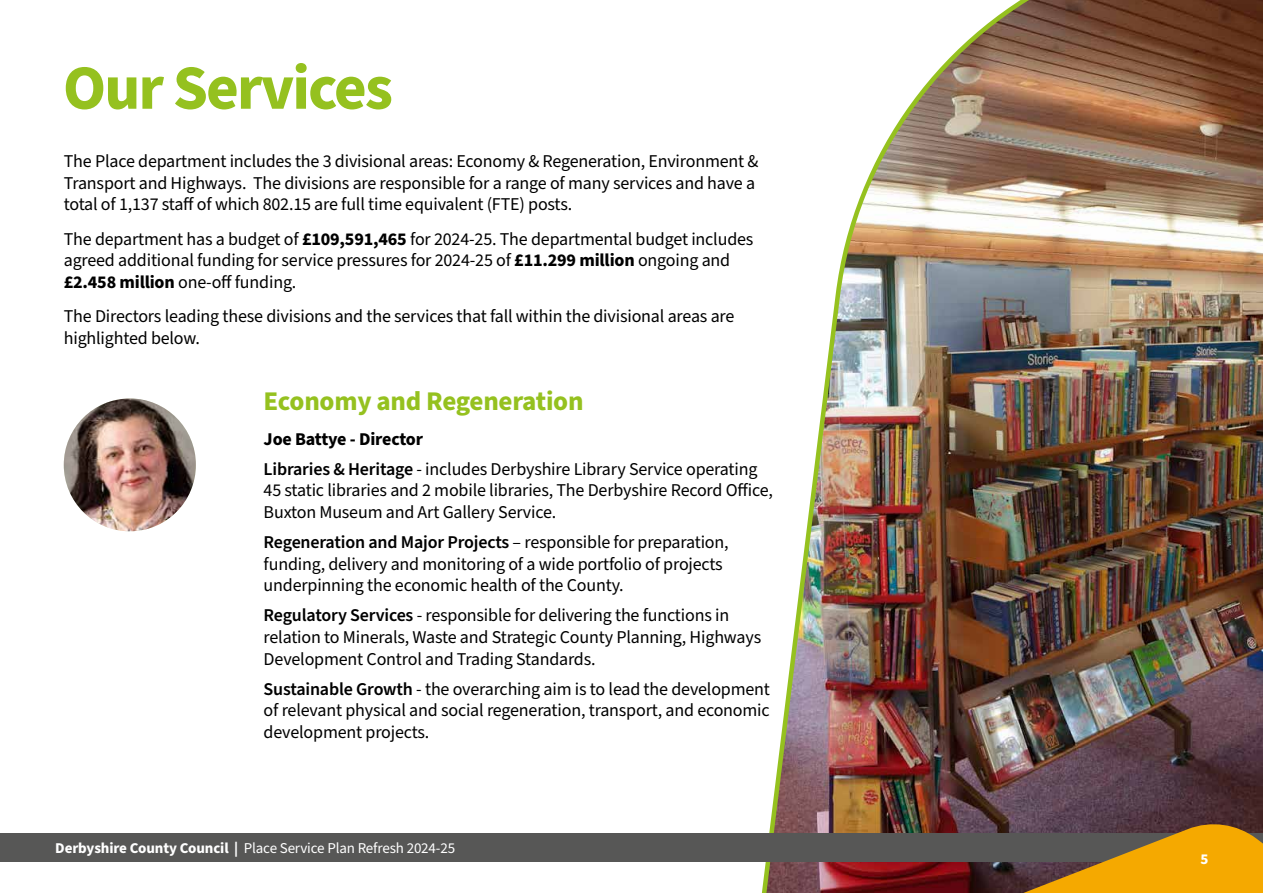
<style>
.page{position:relative;width:1263px;height:893px;background:#fff}
.page>*{position:absolute;margin:0;border:0;box-sizing:border-box;transform-origin:0 0}
.t1{font:700 63px "Source Sans Pro";letter-spacing:-.03em;color:#95c11f}
.t2{font:700 27px "Source Sans Pro";letter-spacing:-.01em;color:#95c11f}
.t3{font:18px/21.6px "Source Sans Pro";letter-spacing:-.01em;color:#000}
.t4{font:15px "Source Sans Pro";letter-spacing:-.01em;color:#fff}
.t5{font:700 15px "Source Sans Pro";color:#fff}
.s1{font-weight:700}
.s2{font-weight:600}
</style>
<div class="page">
<img style="left:761px;top:0;width:502px;height:893px">
<img style="left:64px;top:398px;width:132px;height:133px;border-radius:66px">
<div style="left:0;top:833px;width:1263px;height:29px;background:#575756"></div>
<svg style="left:987px;top:820px;width:276px;height:73px"></svg>
<h1 class="t1" style="left:63px;top:45px;width:331px">Our Services</h1>
<p class="t3" style="left:64px;top:151px;width:696px">The Place department includes the 3 divisional areas: Economy &amp; Regeneration, Environment &amp;<br>Transport and Highways. The divisions are responsible for a range of many services and have a total of 1,137 staff of which 802.15 are full time equivalent (FTE) posts.</p>
<p class="t3" style="left:64px;top:229px;width:691px">The department has a budget of <span class="s1">£109,591,465</span> for 2024-25. The departmental budget includes agreed additional funding for service pressures for 2024-25 of <span class="s1">£11.299 million</span> ongoing and <span class="s1">£2.458 million</span> one-off funding.</p>
<p class="t3" style="left:64px;top:306px;width:672px">The Directors leading these divisions and the services that fall within the divisional areas are highlighted below.</p>
<h2 class="t2" style="left:264px;top:383px;width:321px">Economy and Regeneration</h2>
<p class="t3" style="left:264px;top:424px;width:495px;line-height:30.2px"><span class="s1">Joe Battye - Director<br></span><span class="s2">Libraries &amp; Heritage</span> - includes Derbyshire Library Service operating</p>
<p class="t3" style="left:264px;top:480px;width:511px">45 static libraries and 2 mobile libraries, The Derbyshire Record Office,<br>Buxton Museum and Art Gallery Service.</p>
<p class="t3" style="left:264px;top:532px;width:466px"><span class="s2">Regeneration and Major Projects</span> – responsible for preparation, funding, delivery and monitoring of a wide portfolio of projects underpinning the economic health of the County.</p>
<p class="t3" style="left:264px;top:605px;width:499px"><span class="s2">Regulatory Services</span> - responsible for delivering the functions in relation to Minerals, Waste and Strategic County Planning, Highways<br>Development Control and Trading Standards.</p>
<p class="t3" style="left:264px;top:679px;width:508px;text-align:justify"><span class="s2">Sustainable Growth</span> - the overarching aim is to lead the development of relevant physical and social regeneration, transport, and economic development projects.</p>
<p class="t4" style="left:55px;top:838px;width:401px"><span class="s1">Derbyshire County Council |</span> Place Service Plan Refresh 2024-25</p>
<p class="t5" style="left:1200px;top:849px;width:9px">5</p>
</div>
